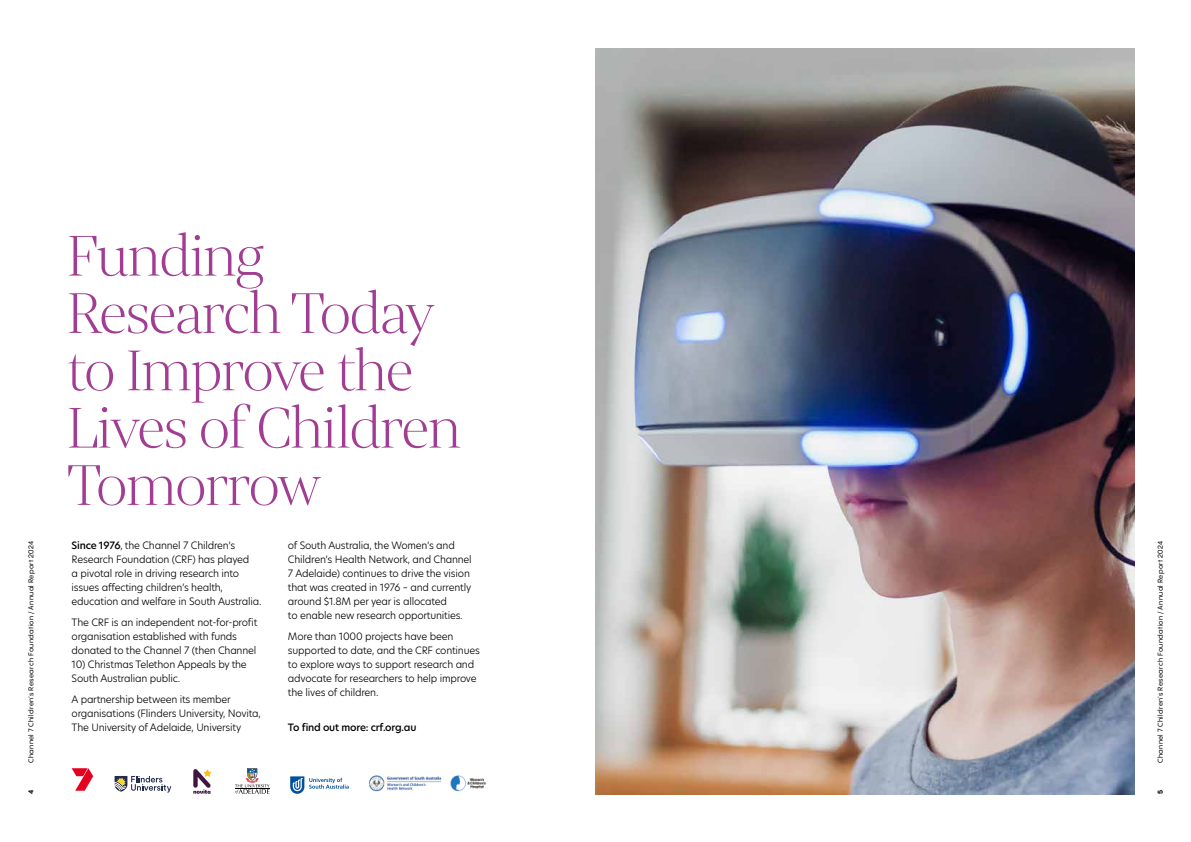
<style>
.page{position:relative;width:1191px;height:842px;background:#fff}
.page>*{position:absolute;margin:0;border:0;box-sizing:border-box;transform-origin:0 0}
.t1{font:300 62.1px/57.3px "Mixta Sharp";letter-spacing:-.03em;color:#a13d93}
.t2{font:300 10px/14px "New Hero";letter-spacing:-.02em;color:#000}
.t3{font:500 10px "New Hero";letter-spacing:-.02em;color:#000}
.t4{font:500 7px "PP Pangram Sans Rounded";letter-spacing:.045em;color:#000}
.t5{font:700 7px "PP Pangram Sans Rounded";color:#000}
.s1{font-weight:500}
</style>
<div class="page">
<svg style="left:72px;top:768px;width:21px;height:23px"></svg>
<svg style="left:115px;top:776px;width:56px;height:16px"></svg>
<svg style="left:193px;top:769px;width:18px;height:25px"></svg>
<svg style="left:290px;top:776px;width:59px;height:18px"></svg>
<svg style="left:235px;top:768px;width:34px;height:26px"></svg>
<img style="left:369px;top:775px;width:118px;height:17px">
<img style="left:595px;top:48px;width:539px;height:746px">
<p class="t4" style="left:26px;top:763px;width:224px;rotate:-90deg">Channel 7 Children’s Research Foundation / Annual Report 2024</p>
<p class="t5" style="left:26px;top:794px;width:6px;rotate:-90deg">4</p>
<h1 class="t1" style="left:67px;top:227px;width:396px">Funding<br>Research Today to Improve the<br>Lives of Children<br>Tomorrow</h1>
<p class="t2" style="left:72px;top:538px;width:191px"><span class="s1">Since 1976</span>, the Channel 7 Children’s Research Foundation (CRF) has played<br>a pivotal role in driving research into issues affecting children’s health, education and welfare in South Australia.</p>
<p class="t2" style="left:72px;top:615px;width:187px">The CRF is an independent not-for-profit organisation established with funds donated to the Channel 7 (then Channel</p>
<p class="t2" style="left:72px;top:657px;width:177px">10) Christmas Telethon Appeals by the<br>South Australian public.</p>
<p class="t2" style="left:72px;top:692px;width:191px">A partnership between its member organisations (Flinders University, Novita,<br>The University of Adelaide, University</p>
<p class="t2" style="left:288px;top:538px;width:185px">of South Australia, the Women’s and Children’s Health Network, and Channel 7 Adelaide) continues to drive the vision that was created in 1976 – and currently around $1.8M per year is allocated<br>to enable new research opportunities.</p>
<p class="t2" style="left:288px;top:629px;width:193px">More than 1000 projects have been supported to date, and the CRF continues to explore ways to support research and advocate for researchers to help improve the lives of children.</p>
<p class="t3" style="left:288px;top:720px;width:130px">To find out more: crf.org.au</p>
<p class="t4" style="left:1155px;top:763px;width:224px;rotate:-90deg">Channel 7 Children’s Research Foundation / Annual Report 2024</p>
<p class="t5" style="left:1155px;top:794px;width:6px;rotate:-90deg">5</p>
</div>
